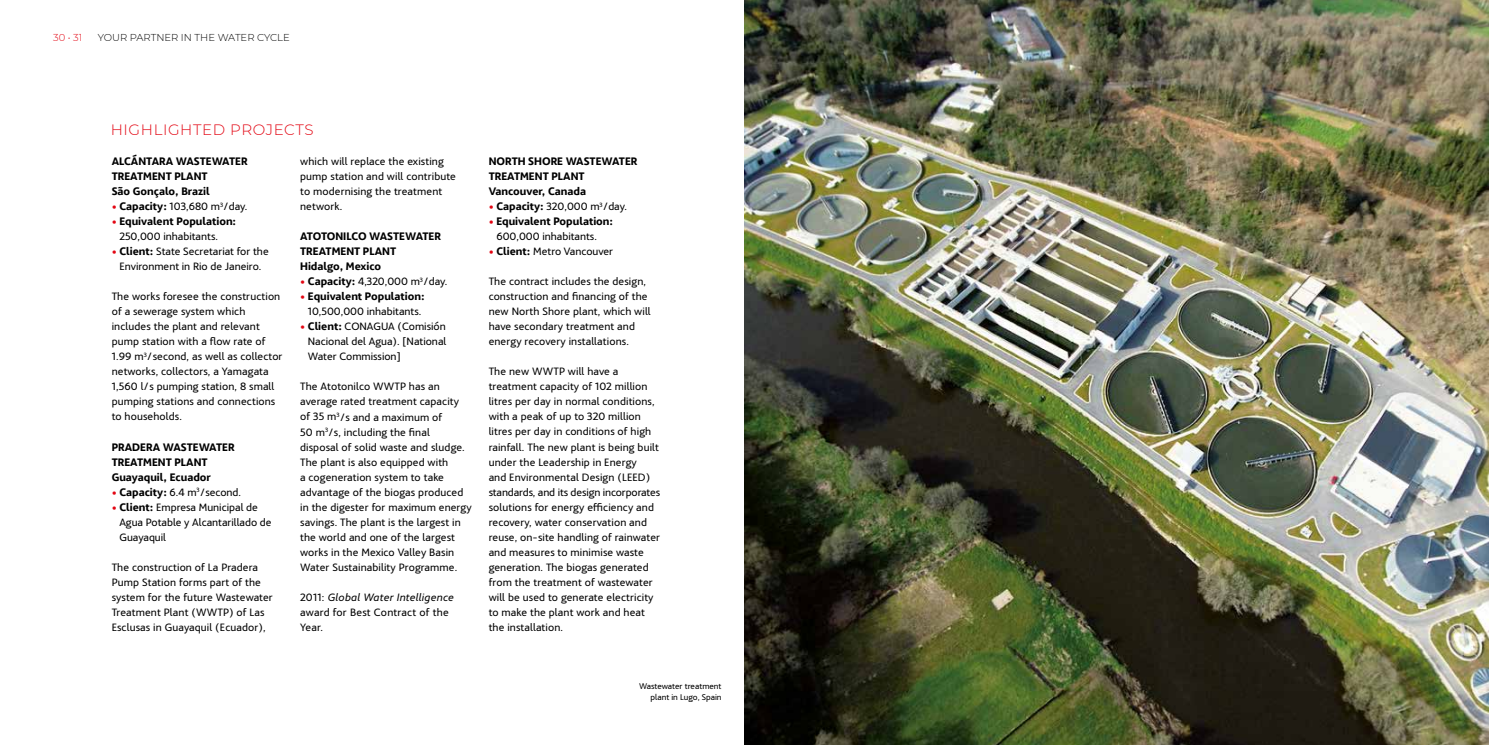
<style>
.page{position:relative;width:1489px;height:745px;background:#fff}
.page>*{position:absolute;margin:0;border:0;box-sizing:border-box;transform-origin:0 0}
.t1{font:300 15px "Montserrat";letter-spacing:.04em;color:#e30613}
.t2{font:11.25px/15px "Acciona";letter-spacing:.01em;color:#000}
.t3{font:700 11.25px/15px "Acciona";color:#000}
.t4{font:300 10px "Montserrat";color:#000}
.t5{font:300 10px "Montserrat";color:#e30613}
.t6{font:8.75px/10.5px "Acciona";color:#000;text-align:right}
.s1{font-weight:700;color:#e30613}
.s2{font-weight:700}
.s3{color:#e30613}
.s4{font-weight:400}
.s5{font-style:italic}
</style>
<div class="page">
<img style="left:744px;top:0;width:744px;height:744px">
<p class="t5" style="left:53px;top:30px;width:31px">30 • 31</p>
<p class="t4" style="left:98px;top:30px;width:193px">YO UR PARTN ER IN THE WATER CYCLE</p>
<h1 class="t1" style="left:111px;top:119px;width:10px">HIG</h1>
<h1 class="t1" style="left:141px;top:119px;width:174px">HLIG HTED P ROJECTS</h1>
<p class="t3" style="left:112px;top:153px;width:35px">ALCÁNTARA</p>
<p class="t3" style="left:176px;top:153px;width:9px">WASTEWATER</p>
<p class="t3" style="left:112px;top:168px;width:8px">TREATMENT</p>
<p class="t3" style="left:112px;top:168px;width:99px;text-indent:63px">PLANT<br>São Gonçalo, Brazil</p>
<p class="t2" style="left:112px;top:198px;width:137px"><span class="s1">•</span> <span class="s2">Capacity:</span> 103,680 m<sup>3</sup>/day.</p>
<p class="t3" style="left:119px;top:213px;width:118px;text-indent:-8px"><span class="s3">•</span> Equivalent Population:<br><span class="s4">250,000 inhabitants.</span></p>
<p class="t2" style="left:112px;top:243px;width:158px;text-align:center"><span class="s1">•</span> <span class="s2">Client:</span> State Secretariat for the<br>Environment in Rio de Janeiro.</p>
<p class="t2" style="left:112px;top:288px;width:172px">The works foresee the construction of a sewerage system which includes the plant and relevant pump station with a flow rate of<br>1.99 m<sup>3</sup>/second, as well as collector networks, collectors, a Yamagata<br>1,560 l/s pumping station, 8 small pumping stations and connections to households.</p>
<p class="t3" style="left:112px;top:438px;width:36px">PRADERA</p>
<p class="t3" style="left:163px;top:438px;width:9px">WASTEWATER</p>
<p class="t3" style="left:112px;top:453px;width:8px">TREATMENT</p>
<p class="t3" style="left:112px;top:453px;width:101px;text-indent:63px">PLANT<br>Guayaquil, Ecuador</p>
<p class="t2" style="left:112px;top:483px;width:131px"><span class="s1">•</span> <span class="s2">Capacity:</span> 6.4 m<sup>3</sup>/second.</p>
<p class="t2" style="left:119px;top:498px;width:154px;text-indent:-8px"><span class="s1">•</span> <span class="s2">Client:</span> Empresa Municipal de<br>Agua Potable y Alcantarillado de<br>Guayaquil</p>
<p class="t2" style="left:112px;top:558px;width:163px">The construction of La Pradera<br>Pump Station forms part of the system for the future Wastewater<br>Treatment Plant (WWTP) of Las<br>Esclusas in Guayaquil (Ecuador),</p>
<p class="t2" style="left:300px;top:153px;width:157px">which will replace the existing pump station and will contribute to modernising the treatment network.</p>
<p class="t3" style="left:300px;top:228px;width:8px">ATOTONILCO</p>
<p class="t3" style="left:369px;top:228px;width:9px">WASTEWATER</p>
<p class="t3" style="left:300px;top:243px;width:8px">TREATMENT</p>
<p class="t3" style="left:300px;top:243px;width:82px;text-indent:63px">PLANT<br>Hidalgo, Mexico</p>
<p class="t2" style="left:300px;top:273px;width:149px"><span class="s1">•</span> <span class="s2">Capacity:</span> 4,320,000 m<sup>3</sup>/day.</p>
<p class="t2" style="left:300px;top:288px;width:126px;text-align:center"><span class="s1">•</span> <span class="s2">Equivalent Population:<br></span>10,500,000 inhabitants.</p>
<p class="t2" style="left:308px;top:318px;width:140px;text-align:justify;text-indent:-8px"><span class="s1">•</span> <span class="s2">Client:</span> CONAGUA (Comisión Nacional del Agua). [National Water Commission]</p>
<p class="t2" style="left:300px;top:378px;width:173px">The Atotonilco WWTP has an average rated treatment capacity of 35 m<sup>3</sup>/s and a maximum of<br>50 m<sup>3</sup>/s, including the final<br>disposal of solid waste and sludge.<br>The plant is also equipped with<br>a cogeneration system to take advantage of the biogas produced in the digester for maximum energy savings. The plant is the largest in the world and one of the largest works in the Mexico Valley Basin<br>Water Sustainability Programme.</p>
<p class="t2" style="left:300px;top:588px;width:155px">2011: <span class="s5">Global Water Intelligence </span>award for Best Contract of the<br>Year.</p>
<p class="t3" style="left:488px;top:153px;width:9px">NORTH</p>
<p class="t3" style="left:528px;top:153px;width:8px">SHORE</p>
<p class="t3" style="left:565px;top:153px;width:9px">WASTEWATER</p>
<p class="t3" style="left:488px;top:168px;width:8px">TREATMENT</p>
<p class="t3" style="left:488px;top:168px;width:99px;text-indent:63px">PLANT<br>Vancouver, Canada</p>
<p class="t2" style="left:488px;top:198px;width:140px"><span class="s1">•</span> <span class="s2">Capacity:</span> 320,000 m<sup>3</sup>/day.</p>
<p class="t3" style="left:496px;top:213px;width:118px;text-indent:-8px"><span class="s3">•</span> Equivalent Population:<br><span class="s4">600,000 inhabitants.</span></p>
<p class="t2" style="left:488px;top:243px;width:126px"><span class="s1">•</span> <span class="s2">Client:</span> Metro Vancouver</p>
<p class="t2" style="left:488px;top:273px;width:164px">The contract includes the design, construction and financing of the new North Shore plant, which will have secondary treatment and energy recovery installations.</p>
<p class="t2" style="left:488px;top:363px;width:173px">The new WWTP will have a treatment capacity of 102 million litres per day in normal conditions, with a peak of up to 320 million litres per day in conditions of high rainfall. The new plant is being built under the Leadership in Energy<br>and Environmental Design (LEED) standards, and its design incorporates solutions for energy efficiency and recovery, water conservation and reuse, on-site handling of rainwater and measures to minimise waste generation. The biogas generated from the treatment of wastewater will be used to generate electricity to make the plant work and heat the installation.</p>
<p class="t6" style="left:639px;top:680px;width:84px">Wastewater treatment plant in Lugo, Spain</p>
</div>
